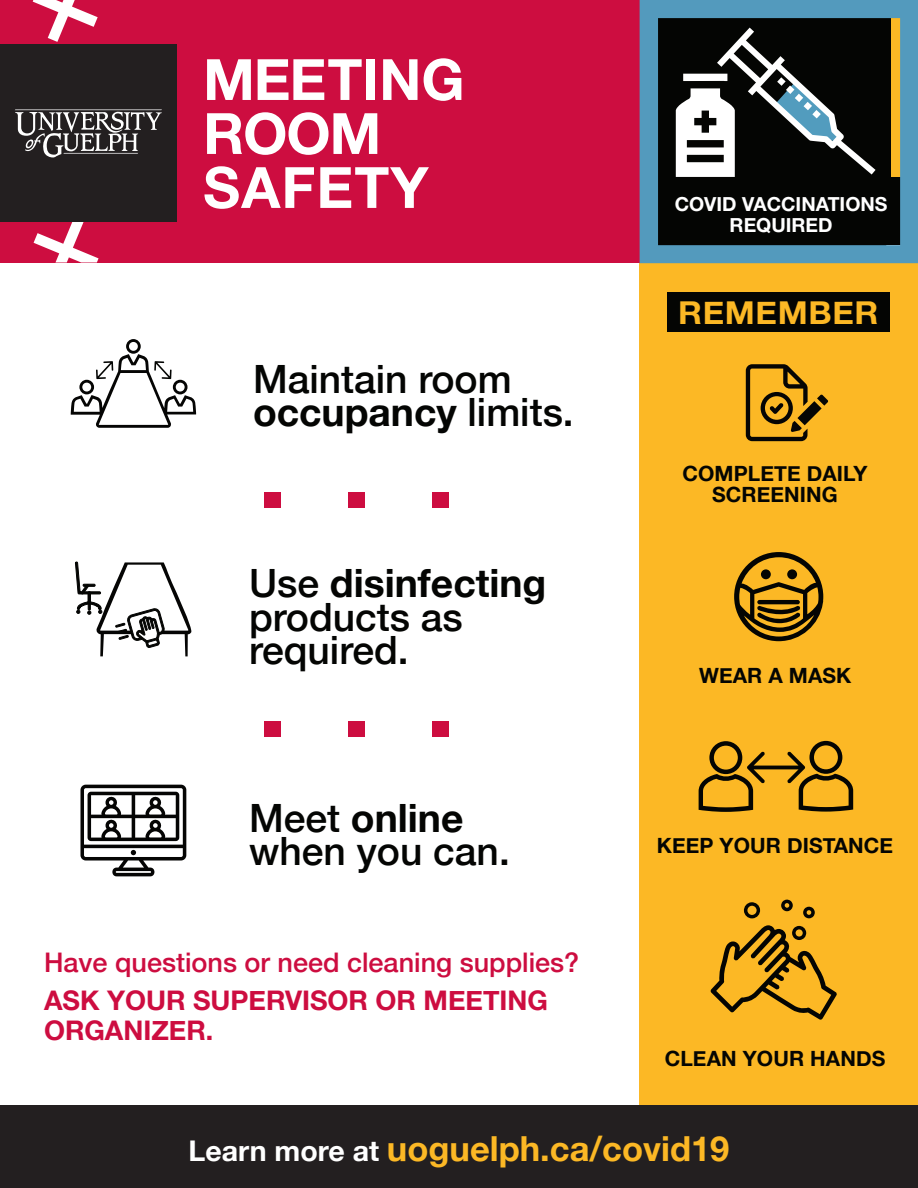
<style>
.page{position:relative;width:918px;height:1188px;background:#fff}
.page>*{position:absolute;margin:0;border:0;box-sizing:border-box;transform-origin:0 0}
.t1{font:700 57px/54px "Helvetica Neue";color:#fff}
.t2{font:500 39px/33.5px "Helvetica Neue";color:#040503}
.t3{font:700 34.5px "Helvetica Neue";color:#fcb825}
.t4{font:700 31.5px "Helvetica Neue";letter-spacing:.02em;color:#fcb825;scale:1.05 1}
.t5{font:500 27px "Helvetica Neue";color:#cd0d40}
.t6{font:700 27px/30.5px "Helvetica Neue";color:#cd0d40}
.t7{font:700 21px/21px "Helvetica Neue";letter-spacing:.005em;color:#040503;text-align:center}
.t8{font:700 19.5px/20.2px "Helvetica Neue LT Pro";color:#fff;text-align:center}
.s1{font-weight:700}
.s2{font-size:28.5px;color:#fff}
</style>
<div class="page">
<div style="left:639px;top:244px;width:279px;height:916px;background:#fcb825"></div>
<div style="left:0;top:0;width:918px;height:262px;background:#cd0d40"></div>
<svg style="left:34px;top:221px;width:65px;height:41px"></svg>
<svg style="left:33px;top:0;width:65px;height:42px"></svg>
<div style="left:0;top:1105px;width:918px;height:83px;background:#231f20"></div>
<svg style="left:746px;top:364px;width:82px;height:77px"></svg>
<svg style="left:744px;top:902px;width:16px;height:16px"></svg>
<svg style="left:710px;top:925px;width:127px;height:95px"></svg>
<svg style="left:781px;top:900px;width:12px;height:11px"></svg>
<svg style="left:803px;top:907px;width:12px;height:11px"></svg>
<div style="left:667px;top:292px;width:223px;height:40px;background:#040503"></div>
<svg style="left:734px;top:552px;width:89px;height:89px"></svg>
<div style="left:761px;top:569px;width:10px;height:10px;background:#040503;border-radius:50%"></div>
<div style="left:787px;top:569px;width:10px;height:10px;background:#040503;border-radius:50%"></div>
<div style="left:0;top:44px;width:177px;height:177px;background:#231f20"></div>
<svg style="left:15px;top:109px;width:147px;height:49px"></svg>
<svg style="left:699px;top:741px;width:154px;height:71px"></svg>
<svg style="left:640px;top:0;width:278px;height:263px;background:#35474d"></svg>
<svg style="left:75px;top:561px;width:117px;height:95px"></svg>
<svg style="left:71px;top:339px;width:125px;height:89px"></svg>
<svg style="left:80px;top:785px;width:106px;height:91px"></svg>
<div style="left:264px;top:493px;width:16px;height:15px;background:#cd0d40"></div>
<div style="left:348px;top:493px;width:16px;height:15px;background:#cd0d40"></div>
<div style="left:433px;top:493px;width:16px;height:15px;background:#cd0d40"></div>
<div style="left:264px;top:721px;width:16px;height:15px;background:#cd0d40"></div>
<div style="left:348px;top:721px;width:16px;height:15px;background:#cd0d40"></div>
<div style="left:433px;top:721px;width:16px;height:15px;background:#cd0d40"></div>
<h1 class="t1" style="left:203px;top:54px;width:263px">MEETING<br>ROOM<br>SAFETY</h1>
<p class="t2" style="left:253px;top:359px;width:322px">Maintain room <span class="s1">occupancy</span> limits.</p>
<p class="t2" style="left:249px;top:564px;width:299px">Use <span class="s1">disinfecting </span>products as required.</p>
<p class="t2" style="left:249px;top:798px;width:262px">Meet <span class="s1">online </span>when you can.</p>
<p class="t5" style="left:44px;top:941px;width:537px">Have questions or need cleaning supplies?</p>
<p class="t6" style="left:44px;top:986px;width:506px">ASK YOUR SUPERVISOR OR MEETING<br>ORGANIZER.</p>
<p class="t8" style="left:675px;top:194px;width:214px">COVID VACCINATIONS<br>REQUIRED</p>
<p class="t4" style="left:678px;top:288px;width:192px">REMEMBER</p>
<p class="t7" style="left:683px;top:463px;width:186px">COMPLETE DAILY<br>SCREENING</p>
<p class="t7" style="left:699px;top:666px;width:154px">WEAR A MASK</p>
<p class="t7" style="left:657px;top:836px;width:238px">KEEP YOUR DISTANCE</p>
<p class="t7" style="left:665px;top:1048px;width:222px">CLEAN YOUR HANDS</p>
<p class="t3" style="left:189px;top:1122px;width:542px"><span class="s2">Learn more at</span> uoguelph.ca/covid19</p>
</div>
